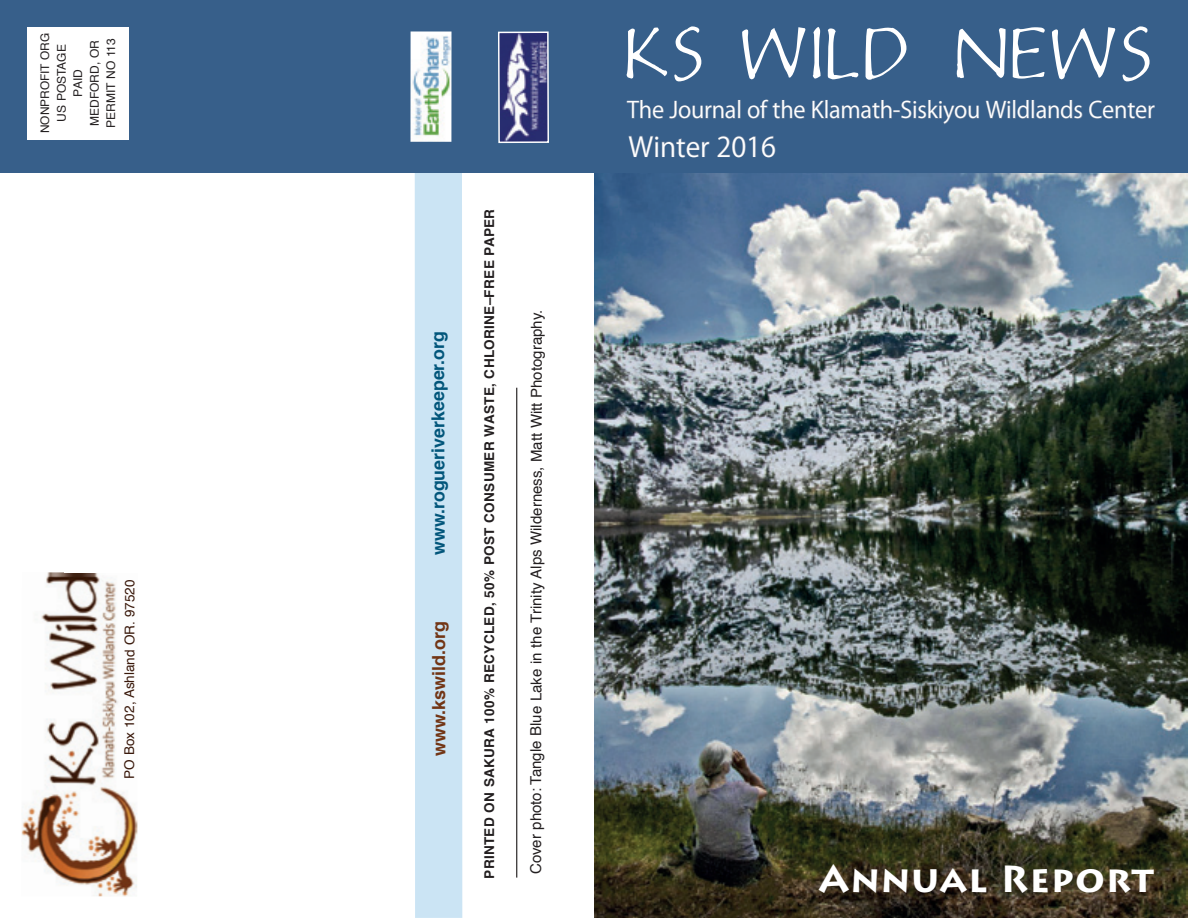
<style>
.page{position:relative;width:1188px;height:918px;background:#fff}
.page>*{position:absolute;margin:0;border:0;box-sizing:border-box;transform-origin:0 0}
.t1{font:79.35px "Di Murphic";letter-spacing:.07em;color:#fff;scale:.78 1}
.t2{font:700 37.5px "Lithos Pro";letter-spacing:.025em;color:#fff}
.t3{font:27px "Koz Go Pro";color:#fff}
.t4{font:22.5px "Koz Go Pro";letter-spacing:-.01em;color:#fff}
.t5{font:700 18px "Helvetica";letter-spacing:-.005em;color:#02567b}
.t6{font:700 18px "Helvetica";letter-spacing:-.005em;color:#723515}
.t7{font:15px "Helvetica";letter-spacing:-.005em;color:#231f20}
.t8{font:700 13.5px "Helvetica";letter-spacing:.025em;color:#231f20}
.t9{font:13.5px "Helvetica";letter-spacing:-.005em;color:#39180a}
.t10{font:12px/16.5px "Helvetica";color:#231f20;text-align:center}
.t11{font:11.85px "Helvetica";color:#231f20}
</style>
<div class="page">
<img style="left:594px;top:172px;width:594px;height:746px">
<div style="left:415px;top:169px;width:47px;height:749px;background:#cbe4f4"></div>
<div style="left:0;top:0;width:1188px;height:172px;background:#375f8a"></div>
<img style="left:21px;top:572px;width:117px;height:325px">
<hr style="left:516px;top:388px;width:1px;height:490px;background:#231f20">
<div style="left:27px;top:27px;width:101px;height:112px;background:#fff"></div>
<img style="left:501px;top:34px;width:45px;height:106px">
<div style="left:498px;top:31px;width:51px;height:112px;border:2px solid #fff"></div>
<img style="left:410px;top:31px;width:42px;height:111px">
<svg style="left:626px;top:100px;width:114px;height:19px"></svg>
<svg style="left:748px;top:99px;width:57px;height:20px"></svg>
<svg style="left:812px;top:100px;width:271px;height:25px"></svg>
<svg style="left:1089px;top:100px;width:66px;height:19px"></svg>
<svg style="left:628px;top:135px;width:82px;height:23px"></svg>
<svg style="left:717px;top:135px;width:39px;height:23px"></svg>
<svg style="left:762px;top:135px;width:14px;height:23px"></svg>
<p class="t11" style="left:36px;top:133px;width:102px;rotate:-90deg">NONPROFIT ORG</p>
<p class="t10" style="left:54px;top:128px;width:91px;rotate:-90deg">US POSTAGE<br>PAID<br>MEDFORD, OR<br>PERMIT NO 113</p>
<p class="t9" style="left:119px;top:779px;width:201px;rotate:-90deg">PO Box 102, Ashland OR. 97520</p>
<p class="t5" style="left:424px;top:555px;width:226px;rotate:-90deg">www.rogueriverkeeper.org</p>
<p class="t6" style="left:424px;top:756px;width:137px;rotate:-90deg">www.kswild.org</p>
<p class="t8" style="left:479px;top:879px;width:672px;rotate:-90deg">PRINTED ON SAKURA 100% RECYCLED, 50% POST CONSUMER WASTE, CHLORINE–FREE PAPER</p>
<p class="t7" style="left:525px;top:874px;width:566px;rotate:-90deg">Cover photo: Tangle Blue Lake in the Trinity Alps Wilderness, Matt Witt Photography.</p>
<h1 class="t1" style="left:626px;top:9px;width:676px">KS WILD NEWS</h1>
<h3 class="t4" style="left:627px;top:96px;width:529px">The Journal of the Klamath-Siskiyou Wildlands Center</h3>
<h3 class="t3" style="left:629px;top:129px;width:149px">Winter 2016</h3>
<h2 class="t2" style="left:818px;top:856px;width:337px">Annual Report</h2>
</div>
